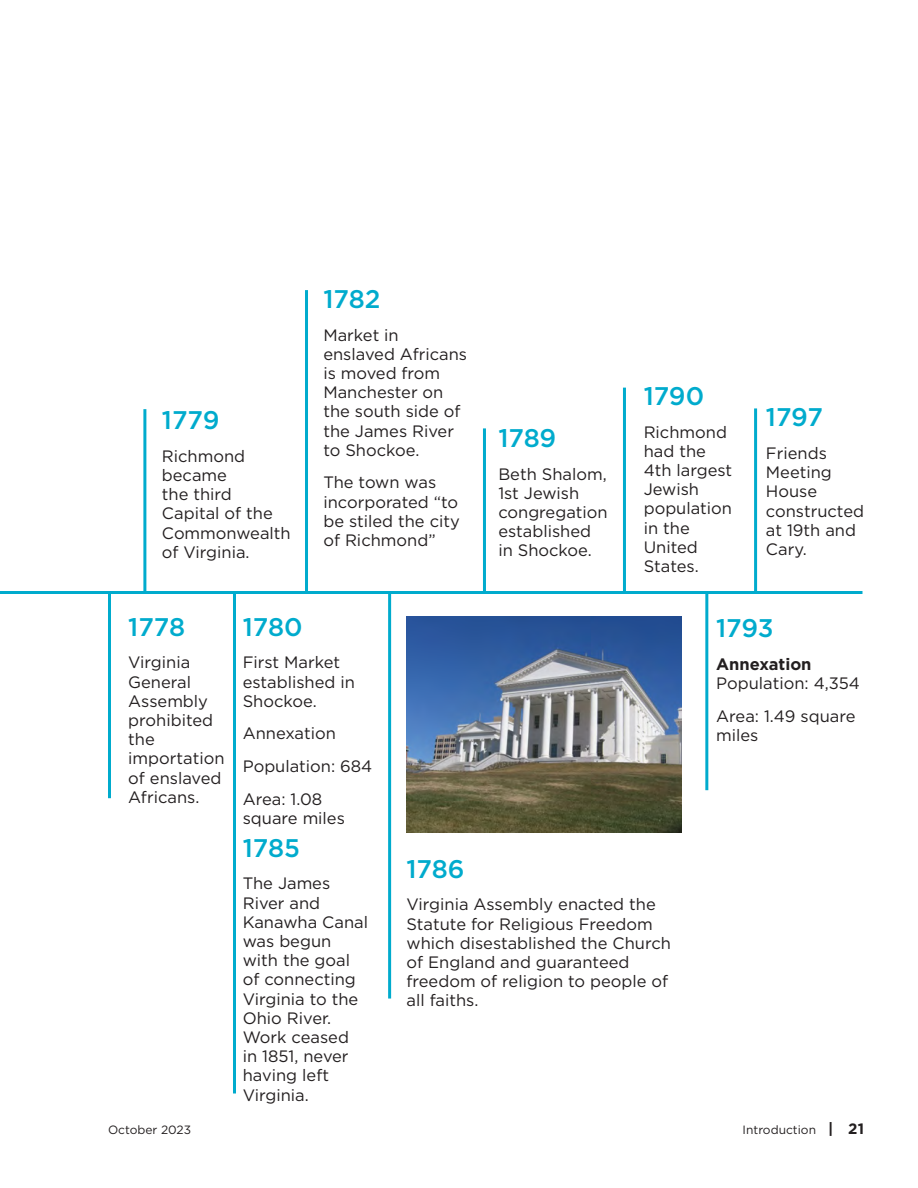
<style>
.page{position:relative;width:918px;height:1188px;background:#fff}
.page>*{position:absolute;margin:0;border:0;box-sizing:border-box;transform-origin:0 0}
.Body_NoSpace{font:500 25.5px "Gotham";color:#00abcd}
.Body_Space{font:16.5px/19.2px "Gotham";color:#231f20}
.Body_NoSpace-2{font:16.5px/19.2px "Gotham";color:#231f20}
.Bold_NoSpace{font:700 16.5px "Gotham";color:#231f20}
.t1{font:12px "Gotham";color:#231f20}
.s1{font-weight:700;font-size:15px}
</style>
<div class="page">
<svg style="left:0;top:387px;width:863px;height:209px"></svg>
<hr style="left:233px;top:592px;width:3px;height:501px;background:#00abcd">
<img style="left:406px;top:617px;width:276px;height:215px">
<hr style="left:108px;top:593px;width:3px;height:205px;background:#00abcd">
<hr style="left:143px;top:409px;width:3px;height:184px;background:#00abcd">
<hr style="left:305px;top:290px;width:3px;height:303px;background:#00abcd">
<hr style="left:388px;top:592px;width:3px;height:407px;background:#00abcd">
<hr style="left:483px;top:428px;width:3px;height:164px;background:#00abcd">
<hr style="left:623px;top:388px;width:3px;height:205px;background:#00abcd">
<hr style="left:754px;top:408px;width:3px;height:185px;background:#00abcd">
<hr style="left:705px;top:593px;width:3px;height:197px;background:#00abcd">
<p class="Body_NoSpace" style="left:162px;top:403px;width:59px">1779</p>
<p class="Body_Space" style="left:162px;top:446px;width:130px">Richmond became<br>the third<br>Capital of the<br>Commonwealth of Virginia.</p>
<p class="Body_NoSpace" style="left:323px;top:282px;width:59px">1782</p>
<p class="Body_Space" style="left:323px;top:325px;width:145px">Market in enslaved Africans is moved from<br>Manchester on the south side of the James River to Shockoe.</p>
<p class="Body_Space" style="left:323px;top:473px;width:138px">The town was incorporated “to be stiled the city of Richmond”</p>
<p class="Body_NoSpace" style="left:498px;top:421px;width:60px">1789</p>
<p class="Body_Space" style="left:498px;top:464px;width:111px">Beth Shalom,<br>1st Jewish congregation established in Shockoe.</p>
<p class="Body_NoSpace" style="left:644px;top:379px;width:62px">1790</p>
<p class="Body_Space" style="left:644px;top:422px;width:90px">Richmond had the<br>4th largest<br>Jewish population in the<br>United<br>States.</p>
<p class="Body_NoSpace" style="left:766px;top:401px;width:59px">1797</p>
<p class="Body_Space" style="left:766px;top:443px;width:100px">Friends<br>Meeting<br>House constructed at 19th and<br>Cary.</p>
<p class="Body_NoSpace" style="left:128px;top:610px;width:58px">1778</p>
<p class="Body_Space" style="left:128px;top:653px;width:98px">Virginia<br>General<br>Assembly prohibited the importation of enslaved<br>Africans.</p>
<p class="Body_NoSpace" style="left:243px;top:610px;width:61px">1780</p>
<p class="Body_NoSpace-2" style="left:243px;top:653px;width:114px">First Market established in<br>Shockoe.</p>
<p class="Body_NoSpace-2" style="left:243px;top:724px;width:95px">Annexation</p>
<p class="Body_NoSpace-2" style="left:243px;top:756px;width:131px">Population: 684</p>
<p class="Body_Space" style="left:243px;top:789px;width:104px">Area: 1.08 square miles</p>
<p class="Body_NoSpace" style="left:243px;top:831px;width:59px">1785</p>
<p class="Body_Space" style="left:243px;top:874px;width:127px">The James<br>River and<br>Kanawha Canal was begun with the goal of connecting<br>Virginia to the<br>Ohio River.<br>Work ceased<br>in 1851, never having left<br>Virginia.</p>
<p class="Body_NoSpace" style="left:406px;top:852px;width:60px">1786</p>
<p class="Body_Space" style="left:406px;top:895px;width:266px">Virginia Assembly enacted the<br>Statute for Religious Freedom which disestablished the Church of England and guaranteed freedom of religion to people of all faiths.</p>
<p class="Body_NoSpace" style="left:716px;top:612px;width:59px">1793</p>
<p class="Bold_NoSpace" style="left:716px;top:653px;width:97px">Annexation</p>
<p class="Body_NoSpace-2" style="left:716px;top:673px;width:145px">Population: 4,354</p>
<p class="Body_NoSpace-2" style="left:716px;top:706px;width:141px">Area: 1.49 square miles</p>
<p class="t1" style="left:108px;top:1122px;width:85px">October 2023</p>
<p class="t1" style="left:743px;top:1122px;width:123px">Introduction <span class="s1">| 21</span></p>
</div>
